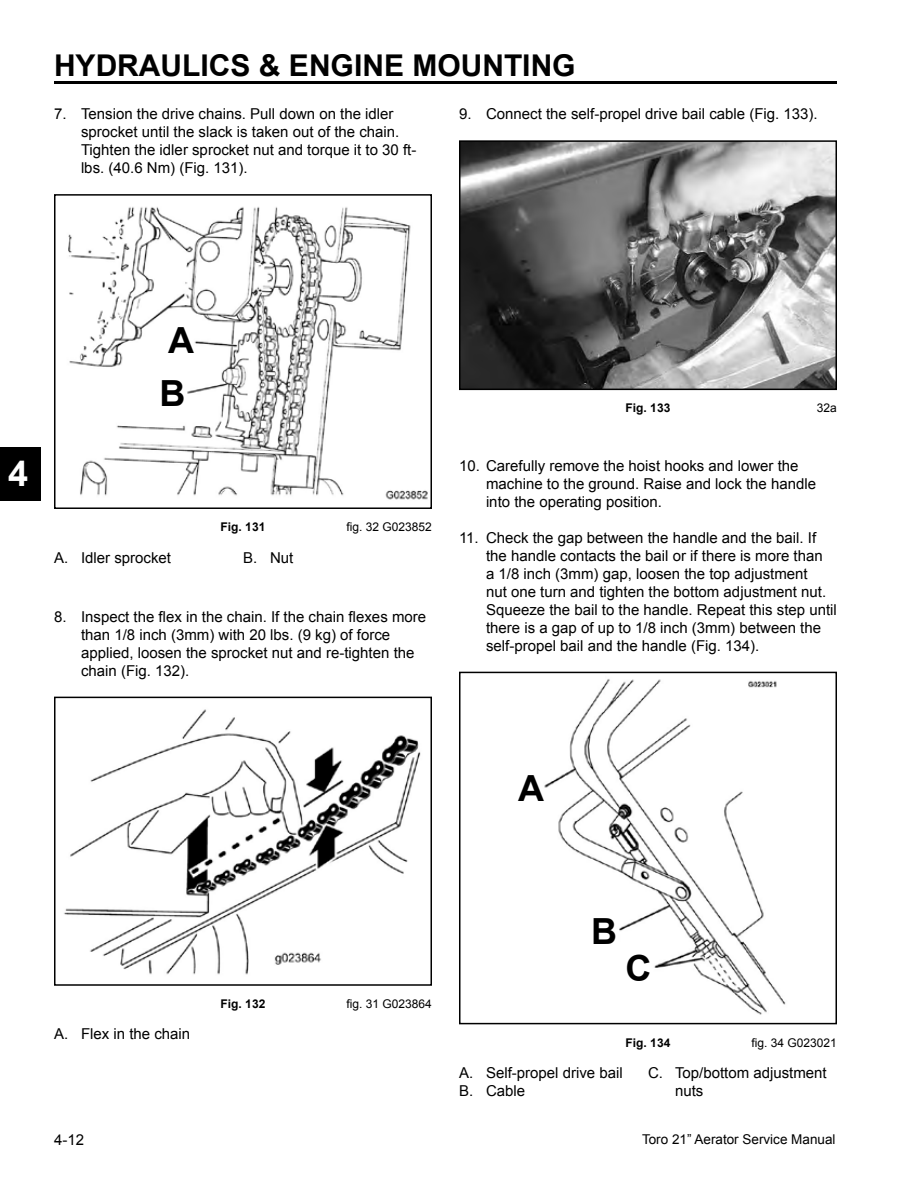
<style>
.page{position:relative;width:918px;height:1188px;background:#fff}
.page>*{position:absolute;margin:0;border:0;box-sizing:border-box;transform-origin:0 0}
.t1{font:700 36px/52.9px "Arial";color:#000}
.t2{font:700 36px "Arial";color:#fff}
.t3{font:700 30px "Arial";color:#000}
.t4{font:15px/18px "Arial";color:#000}
.t5{font:13.5px "Arial";color:#000}
.t6{font:12px "Arial";color:#000}
.t7{font:700 12px "Arial";color:#000}
</style>
<div class="page">
<hr style="left:54px;top:81px;width:783px;height:3px;background:#000">
<div style="left:0;top:447px;width:41px;height:54px;background:#000"></div>
<img style="left:462px;top:143px;width:372px;height:244px">
<div style="left:459px;top:140px;width:378px;height:250px;border:2px solid #000"></div>
<img style="left:64px;top:709px;width:357px;height:266px">
<div style="left:54px;top:697px;width:378px;height:289px;border:2px solid #000"></div>
<img style="left:68px;top:207px;width:360px;height:293px">
<div style="left:54px;top:194px;width:378px;height:315px;border:2px solid #000"></div>
<svg style="left:164px;top:324px;width:35px;height:32px"></svg>
<svg style="left:159px;top:377px;width:29px;height:32px"></svg>
<img style="left:548px;top:679px;width:238px;height:336px">
<div style="left:459px;top:672px;width:378px;height:352px;border:2px solid #000"></div>
<svg style="left:544px;top:783px;width:4px;height:5px"></svg>
<svg style="left:591px;top:915px;width:62px;height:70px"></svg>
<h2 class="t3" style="left:54px;top:45px;width:523px">HYDRAULICS &amp; ENGINE MOUNTING</h2>
<p class="t4" style="left:81px;top:105px;width:337px;text-indent:-27px">7. Tension the drive chains. Pull down on the idler sprocket until the slack is taken out of the chain.<br>Tighten the idler sprocket nut and torque it to 30 ft&shy;lbs. (40.6 Nm) (Fig. 131).</p>
<p class="t4" style="left:459px;top:105px;width:360px">9. Connect the self-propel drive bail cable (Fig. 133).</p>
<h1 class="t2" style="left:8px;top:449px;width:22px">4</h1>
<h1 class="t1" style="left:160px;top:315px;width:36px">A<br>B</h1>
<p class="t7" style="left:221px;top:519px;width:46px">Fig. 131</p>
<p class="t6" style="left:347px;top:519px;width:87px">fig. 32 G023852</p>
<p class="t4" style="left:54px;top:548px;width:119px">A. Idler sprocket</p>
<p class="t4" style="left:243px;top:548px;width:52px">B. Nut</p>
<p class="t4" style="left:81px;top:607px;width:347px;text-indent:-27px">8. Inspect the flex in the chain. If the chain flexes more than 1/8 inch (3mm) with 20 lbs. (9 kg) of force applied, loosen the sprocket nut and re-tighten the chain (Fig. 132).</p>
<p class="t7" style="left:626px;top:400px;width:46px">Fig. 133</p>
<p class="t6" style="left:817px;top:400px;width:22px">32a</p>
<p class="t4" style="left:486px;top:457px;width:332px;text-indent:-27px">10. Carefully remove the hoist hooks and lower the machine to the ground. Raise and lock the handle into the operating position.</p>
<p class="t4" style="left:486px;top:529px;width:352px;text-indent:-27px">11. Check the gap between the handle and the bail. If the handle contacts the bail or if there is more than<br>a 1/8 inch (3mm) gap, loosen the top adjustment<br>nut one turn and tighten the bottom adjustment nut.<br>Squeeze the bail to the handle. Repeat this step until there is a gap of up to 1/8 inch (3mm) between the self-propel bail and the handle (Fig. 134).</p>
<h1 class="t1" style="left:518px;top:763px;width:27px">A</h1>
<p class="t4" style="left:54px;top:1025px;width:138px">A. Flex in the chain</p>
<p class="t7" style="left:221px;top:996px;width:46px">Fig. 132</p>
<p class="t6" style="left:347px;top:996px;width:87px">fig. 31 G023864</p>
<h1 class="t1" style="left:591px;top:906px;width:27px">B</h1>
<h1 class="t1" style="left:626px;top:943px;width:27px">C</h1>
<p class="t7" style="left:626px;top:1034px;width:46px">Fig. 134</p>
<p class="t6" style="left:752px;top:1035px;width:87px">fig. 34 G023021</p>
<p class="t4" style="left:459px;top:1064px;width:165px">A. Self-propel drive bail</p>
<p class="t4" style="left:648px;top:1064px;width:180px">C. Top/bottom adjustment</p>
<p class="t4" style="left:459px;top:1082px;width:68px">B. Cable</p>
<p class="t4" style="left:675px;top:1082px;width:30px">nuts</p>
<p class="t4" style="left:54px;top:1131px;width:32px">4-12</p>
<p class="t5" style="left:642px;top:1130px;width:195px">Toro 21” Aerator Service Manual</p>
</div>
